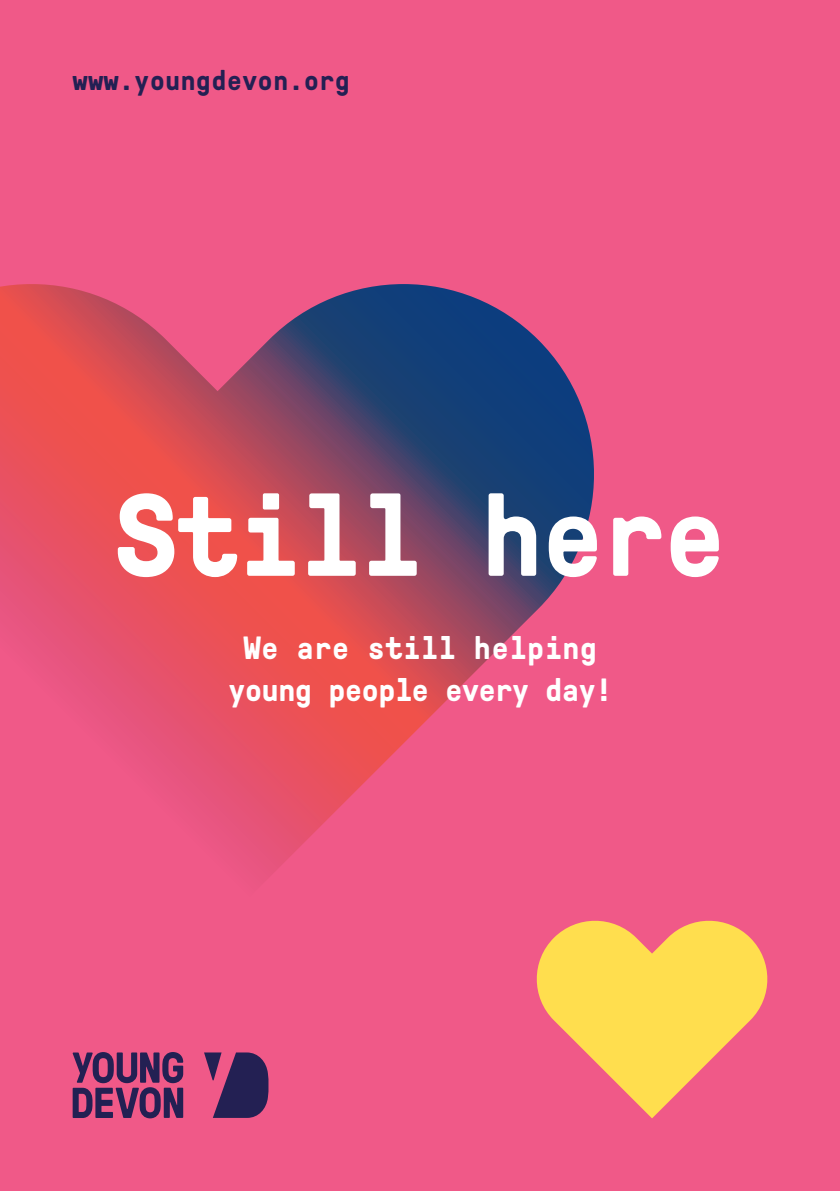
<style>
.page{position:relative;width:840px;height:1191px;background:#fff}
.page>*{position:absolute;margin:0;border:0;box-sizing:border-box;transform-origin:0 0}
.t1{font:700 116px "GT Pressura Mono";letter-spacing:-.025em;color:#fff}
.t2{font:700 32px/42px "GT Pressura Mono";letter-spacing:-.03em;color:#fff;text-align:center}
.t3{font:700 28px "GT Pressura Mono";color:#232053}
</style>
<div class="page">
<div style="left:0;top:0;width:839px;height:1191px;background:#f05988"></div>
<svg style="left:0;top:284px;width:594px;height:584px"></svg>
<svg style="left:72px;top:1052px;width:111px;height:66px"></svg>
<svg style="left:204px;top:1052px;width:65px;height:66px"></svg>
<svg style="left:536px;top:920px;width:232px;height:198px;fill:#ffde4e"></svg>
<p class="t3" style="left:73px;top:66px;width:279px">www.youngdevon.org</p>
<h1 class="t1" style="left:114px;top:473px;width:613px">Still here</h1>
<p class="t2" style="left:228px;top:627px;width:386px">We are still helping young people every day!</p>
</div>
